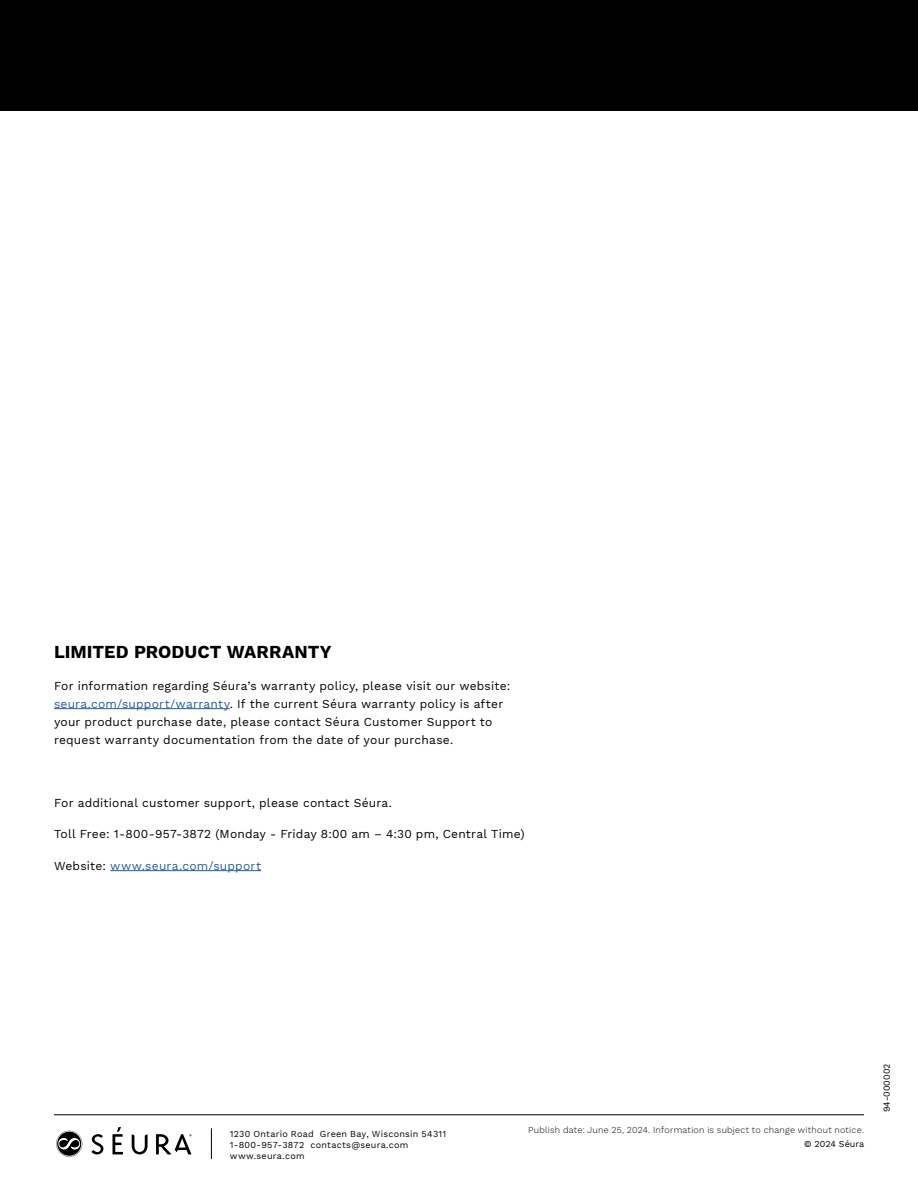
<style>
.page{position:relative;width:918px;height:1188px;background:#fff}
.page>*{position:absolute;margin:0;border:0;box-sizing:border-box;transform-origin:0 0}
.t1{font:700 18px "Work Sans";color:#000}
.t2{font:12px/18px "Work Sans";letter-spacing:.015em;color:#000}
.t3{font:12px "Work Sans";letter-spacing:.015em;color:#215e9e}
.t4{font:9px/10.8px "Work Sans";letter-spacing:.025em;color:#000}
.t5{font:300 9px "Work Sans";letter-spacing:.025em;color:#000}
.t6{font:9px "Work Sans";color:#000}
.s1{color:#215e9e}
.s2{color:#000}
</style>
<div class="page">
<div style="left:0;top:0;width:918px;height:111px;background:#000"></div>
<hr style="left:211px;top:1128px;width:1px;height:31px;background:#000">
<svg style="left:56px;top:1131px;width:26px;height:26px"></svg>
<svg style="left:91px;top:1134px;width:12px;height:20px"></svg>
<svg style="left:132px;top:1134px;width:16px;height:20px"></svg>
<svg style="left:113px;top:1127px;width:10px;height:27px"></svg>
<svg style="left:156px;top:1134px;width:35px;height:20px"></svg>
<hr style="left:54px;top:1115px;width:810px;height:1px;background:#000">
<hr style="left:54px;top:708px;width:176px;height:1px;background:#215e9e">
<hr style="left:110px;top:870px;width:151px;height:1px;background:#215e9e">
<h1 class="t1" style="left:54px;top:642px;width:279px">LIMITED PRODUCT WARRANTY</h1>
<p class="t2" style="left:54px;top:677px;width:458px">For information regarding Séura’s warranty policy, please visit our website: <span class="s1">seura.com/support/warranty</span>. If the current Séura warranty policy is after your product purchase date, please contact Séura Customer Support to request warranty documentation from the date of your purchase.</p>
<p class="t2" style="left:54px;top:794px;width:340px">For additional customer support, please contact Séura.</p>
<p class="t2" style="left:54px;top:826px;width:472px">Toll Free: 1-800-957-3872 (Monday - Friday 8:00 am – 4:30 pm, Central Time)</p>
<p class="t3" style="left:54px;top:859px;width:209px"><span class="s2">Website:</span> www.seura.com/support</p>
<p class="t4" style="left:230px;top:1129px;width:218px">1230 Ontario Road Green Bay, Wisconsin 54311<br>1-800-957-3872 contacts@seura.com www.seura.com</p>
<p class="t5" style="left:528px;top:1124px;width:337px">Publish date: June 25, 2024. Information is subject to change without notice.</p>
<p class="t6" style="left:804px;top:1138px;width:62px">© 2024 Séura</p>
<p class="t6" style="left:881px;top:1112px;width:50px;rotate:-90deg">94-000002</p>
</div>
